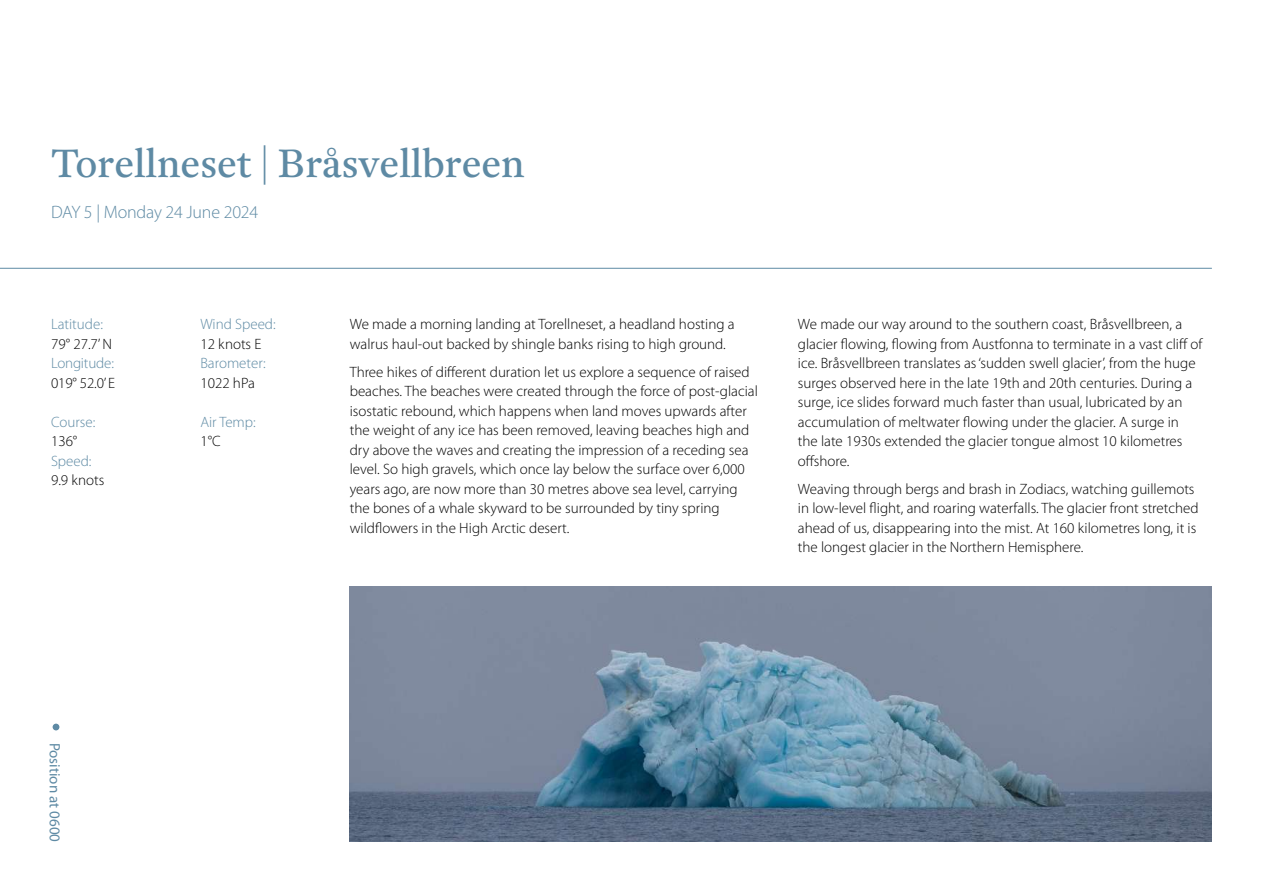
<style>
.page{position:relative;width:1263px;height:893px;background:#fff}
.page>*{position:absolute;margin:0;border:0;box-sizing:border-box;transform-origin:0 0}
.t1{font:39px "Antwerp";color:#5e8aa4}
.t2{font:300 18px "Myriad Pro";letter-spacing:-.01em;color:#5e8aa4}
.t3{font:300 15px/19.5px "Myriad Pro";color:#000}
.t4{font:300 15px "Myriad Pro";color:#5e8aa4}
.t5{font:15px "Myriad Pro";color:#5e8aa4}
</style>
<div class="page">
<img style="left:350px;top:587px;width:862px;height:255px">
<hr style="left:0;top:268px;width:1211px;height:1px;background:#5e8aa4">
<svg style="left:53px;top:724px;width:6px;height:6px"></svg>
<h1 class="t1" style="left:51px;top:137px;width:475px">Torellneset | Bråsvellbreen</h1>
<p class="t2" style="left:51px;top:202px;width:209px">DAY 5 | Monday 24 June 2024</p>
<p class="t4" style="left:51px;top:316px;width:53px">Latitude:</p>
<p class="t3" style="left:51px;top:334px;width:62px">79° 27.7’ N</p>
<p class="t4" style="left:51px;top:355px;width:64px">Longitude:</p>
<p class="t3" style="left:51px;top:373px;width:65px">019° 52.0’ E</p>
<p class="t4" style="left:51px;top:413px;width:46px">Course:</p>
<p class="t3" style="left:51px;top:432px;width:28px">136°</p>
<p class="t4" style="left:51px;top:452px;width:42px">Speed:</p>
<p class="t3" style="left:51px;top:471px;width:55px">9.9 knots</p>
<p class="t4" style="left:200px;top:316px;width:77px">Wind Speed:</p>
<p class="t3" style="left:200px;top:334px;width:63px">12 knots E</p>
<p class="t4" style="left:200px;top:355px;width:67px">Barometer:</p>
<p class="t3" style="left:200px;top:373px;width:56px">1022 hPa</p>
<p class="t4" style="left:200px;top:413px;width:57px">Air Temp:</p>
<p class="t3" style="left:200px;top:432px;width:22px">1°C</p>
<p class="t3" style="left:350px;top:315px;width:386px">We made a morning landing at Torellneset, a headland hosting a walrus haul-out backed by shingle banks rising to high ground.</p>
<p class="t3" style="left:350px;top:362px;width:410px">Three hikes of different duration let us explore a sequence of raised beaches. The beaches were created through the force of post-glacial isostatic rebound, which happens when land moves upwards after the weight of any ice has been removed, leaving beaches high and dry above the waves and creating the impression of a receding sea level. So high gravels, which once lay below the surface over 6,000 years ago, are now more than 30 metres above sea level, carrying the bones of a whale skyward to be surrounded by tiny spring wildflowers in the High Arctic desert.</p>
<p class="t3" style="left:798px;top:315px;width:406px">We made our way around to the southern coast, Bråsvellbreen, a glacier flowing, flowing from Austfonna to terminate in a vast cliff of ice. Bråsvellbreen translates as ‘sudden swell glacier’, from the huge surges observed here in the late 19th and 20th centuries. During a surge, ice slides forward much faster than usual, lubricated by an accumulation of meltwater flowing under the glacier. A surge in the late 1930s extended the glacier tongue almost 10 kilometres offshore.</p>
<p class="t3" style="left:798px;top:479px;width:402px">Weaving through bergs and brash in Zodiacs, watching guillemots in low-level flight, and roaring waterfalls. The glacier front stretched ahead of us, disappearing into the mist. At 160 kilometres long, it is the longest glacier in the Northern Hemisphere.</p>
<p class="t5" style="left:64px;top:742px;width:101px;rotate:90deg">Position at 0600</p>
</div>
